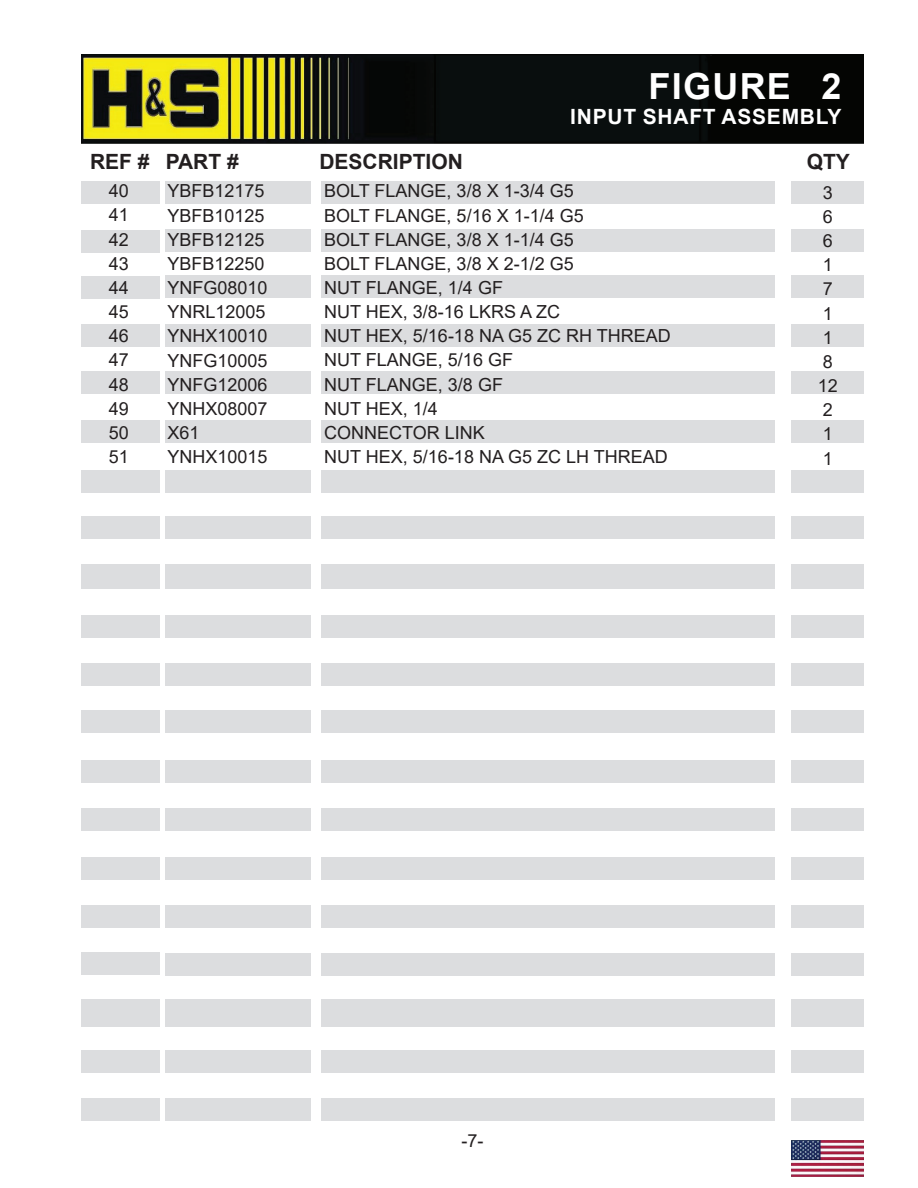
<style>
.page{position:relative;width:918px;height:1188px;background:#fff}
.page>*{position:absolute;margin:0;border:0;box-sizing:border-box;transform-origin:0 0}
.t1{font:700 36px "Arial";letter-spacing:.035em;color:#fff}
.t2{font:700 21px "Arial";color:#231f20}
.t3{font:700 21px "Arial";letter-spacing:.035em;color:#fff}
.t4{font:18px/24.2px "Arial";color:#231f20}
</style>
<div class="page">
<div style="left:81px;top:181px;width:78px;height:23px;background:#dcdddf"></div>
<div style="left:81px;top:230px;width:78px;height:23px;background:#dcdddf"></div>
<div style="left:81px;top:276px;width:78px;height:22px;background:#dcdddf"></div>
<div style="left:81px;top:324px;width:78px;height:23px;background:#dcdddf"></div>
<div style="left:81px;top:371px;width:78px;height:23px;background:#dcdddf"></div>
<div style="left:81px;top:420px;width:78px;height:23px;background:#dcdddf"></div>
<div style="left:81px;top:470px;width:78px;height:23px;background:#dcdddf"></div>
<div style="left:81px;top:516px;width:78px;height:23px;background:#dcdddf"></div>
<div style="left:81px;top:565px;width:78px;height:24px;background:#dcdddf"></div>
<div style="left:81px;top:615px;width:78px;height:22px;background:#dcdddf"></div>
<div style="left:81px;top:663px;width:78px;height:23px;background:#dcdddf"></div>
<div style="left:81px;top:710px;width:78px;height:23px;background:#dcdddf"></div>
<div style="left:81px;top:760px;width:78px;height:23px;background:#dcdddf"></div>
<div style="left:81px;top:1098px;width:78px;height:22px;background:#dcdddf"></div>
<div style="left:81px;top:808px;width:78px;height:23px;background:#dcdddf"></div>
<div style="left:81px;top:857px;width:78px;height:23px;background:#dcdddf"></div>
<div style="left:81px;top:905px;width:78px;height:23px;background:#dcdddf"></div>
<div style="left:81px;top:952px;width:78px;height:23px;background:#dcdddf"></div>
<div style="left:81px;top:1000px;width:78px;height:27px;background:#dcdddf"></div>
<div style="left:81px;top:1050px;width:78px;height:22px;background:#dcdddf"></div>
<div style="left:165px;top:181px;width:145px;height:23px;background:#dcdddf"></div>
<div style="left:165px;top:229px;width:145px;height:23px;background:#dcdddf"></div>
<div style="left:165px;top:275px;width:145px;height:23px;background:#dcdddf"></div>
<div style="left:165px;top:324px;width:145px;height:23px;background:#dcdddf"></div>
<div style="left:165px;top:371px;width:145px;height:23px;background:#dcdddf"></div>
<div style="left:165px;top:420px;width:145px;height:23px;background:#dcdddf"></div>
<div style="left:165px;top:470px;width:145px;height:23px;background:#dcdddf"></div>
<div style="left:165px;top:516px;width:145px;height:23px;background:#dcdddf"></div>
<div style="left:165px;top:564px;width:145px;height:25px;background:#dcdddf"></div>
<div style="left:165px;top:615px;width:145px;height:22px;background:#dcdddf"></div>
<div style="left:165px;top:663px;width:145px;height:23px;background:#dcdddf"></div>
<div style="left:165px;top:710px;width:145px;height:23px;background:#dcdddf"></div>
<div style="left:165px;top:760px;width:145px;height:23px;background:#dcdddf"></div>
<div style="left:165px;top:1098px;width:145px;height:23px;background:#dcdddf"></div>
<div style="left:165px;top:808px;width:145px;height:23px;background:#dcdddf"></div>
<div style="left:165px;top:857px;width:145px;height:23px;background:#dcdddf"></div>
<div style="left:165px;top:905px;width:145px;height:23px;background:#dcdddf"></div>
<div style="left:165px;top:953px;width:145px;height:22px;background:#dcdddf"></div>
<div style="left:165px;top:1000px;width:145px;height:27px;background:#dcdddf"></div>
<div style="left:165px;top:1050px;width:145px;height:23px;background:#dcdddf"></div>
<div style="left:321px;top:181px;width:454px;height:23px;background:#dcdddf"></div>
<div style="left:321px;top:229px;width:454px;height:23px;background:#dcdddf"></div>
<div style="left:321px;top:275px;width:454px;height:23px;background:#dcdddf"></div>
<div style="left:321px;top:324px;width:454px;height:23px;background:#dcdddf"></div>
<div style="left:321px;top:371px;width:454px;height:23px;background:#dcdddf"></div>
<div style="left:321px;top:420px;width:454px;height:23px;background:#dcdddf"></div>
<div style="left:321px;top:470px;width:454px;height:23px;background:#dcdddf"></div>
<div style="left:321px;top:516px;width:454px;height:23px;background:#dcdddf"></div>
<div style="left:321px;top:564px;width:454px;height:25px;background:#dcdddf"></div>
<div style="left:321px;top:615px;width:454px;height:22px;background:#dcdddf"></div>
<div style="left:321px;top:663px;width:454px;height:23px;background:#dcdddf"></div>
<div style="left:321px;top:710px;width:454px;height:23px;background:#dcdddf"></div>
<div style="left:321px;top:760px;width:454px;height:23px;background:#dcdddf"></div>
<div style="left:321px;top:1098px;width:454px;height:23px;background:#dcdddf"></div>
<div style="left:321px;top:808px;width:454px;height:23px;background:#dcdddf"></div>
<div style="left:321px;top:857px;width:454px;height:23px;background:#dcdddf"></div>
<div style="left:321px;top:905px;width:454px;height:23px;background:#dcdddf"></div>
<div style="left:321px;top:953px;width:454px;height:22px;background:#dcdddf"></div>
<div style="left:321px;top:1000px;width:454px;height:27px;background:#dcdddf"></div>
<div style="left:321px;top:1050px;width:454px;height:23px;background:#dcdddf"></div>
<div style="left:791px;top:181px;width:73px;height:23px;background:#dcdddf"></div>
<div style="left:791px;top:229px;width:73px;height:23px;background:#dcdddf"></div>
<div style="left:791px;top:275px;width:73px;height:23px;background:#dcdddf"></div>
<div style="left:791px;top:324px;width:73px;height:23px;background:#dcdddf"></div>
<div style="left:791px;top:371px;width:73px;height:23px;background:#dcdddf"></div>
<div style="left:791px;top:420px;width:73px;height:23px;background:#dcdddf"></div>
<div style="left:791px;top:470px;width:73px;height:23px;background:#dcdddf"></div>
<div style="left:791px;top:516px;width:73px;height:23px;background:#dcdddf"></div>
<div style="left:791px;top:564px;width:73px;height:25px;background:#dcdddf"></div>
<div style="left:791px;top:615px;width:73px;height:22px;background:#dcdddf"></div>
<div style="left:791px;top:663px;width:73px;height:23px;background:#dcdddf"></div>
<div style="left:791px;top:710px;width:73px;height:23px;background:#dcdddf"></div>
<div style="left:791px;top:760px;width:73px;height:23px;background:#dcdddf"></div>
<div style="left:791px;top:1098px;width:73px;height:23px;background:#dcdddf"></div>
<div style="left:791px;top:808px;width:73px;height:23px;background:#dcdddf"></div>
<div style="left:791px;top:857px;width:73px;height:23px;background:#dcdddf"></div>
<div style="left:791px;top:905px;width:73px;height:23px;background:#dcdddf"></div>
<div style="left:791px;top:953px;width:73px;height:22px;background:#dcdddf"></div>
<div style="left:791px;top:1000px;width:73px;height:27px;background:#dcdddf"></div>
<div style="left:791px;top:1050px;width:73px;height:23px;background:#dcdddf"></div>
<img style="left:792px;top:1140px;width:72px;height:36px">
<img style="left:81px;top:54px;width:783px;height:90px">
<h1 class="t1" style="left:649px;top:60px;width:144px">FIGURE</h1>
<p class="t3" style="left:570px;top:102px;width:273px">INPUT SHAFT ASSEMBLY</p>
<h1 class="t1" style="left:821px;top:60px;width:22px">2</h1>
<p class="t2" style="left:90px;top:147px;width:150px">REF # PART #</p>
<p class="t2" style="left:319px;top:147px;width:145px">DESCRIPTION</p>
<p class="t2" style="left:807px;top:147px;width:45px">QTY</p>
<p class="t4" style="left:109px;top:179px;width:22px;text-align:justify">40<br>41<br>42<br>43<br>44<br>45<br>46<br>47<br>48<br>49<br>50<br>51</p>
<p class="t4" style="left:818px;top:180px;width:22px">3<br>6<br>6<br>1<br>7<br>1<br>1<br>8<br>12<br>2<br>1<br>1</p>
<p class="t4" style="left:324px;top:179px;width:348px">BOLT FLANGE, 3/8 X 1-3/4 G5<br>BOLT FLANGE, 5/16 X 1-1/4 G5<br>BOLT FLANGE, 3/8 X 1-1/4 G5<br>BOLT FLANGE, 3/8 X 2-1/2 G5<br>NUT FLANGE, 1/4 GF<br>NUT HEX, 3/8-16 LKRS A ZC<br>NUT HEX, 5/16-18 NA G5 ZC RH THREAD<br>NUT FLANGE, 5/16 GF<br>NUT FLANGE, 3/8 GF<br>NUT HEX, 1/4<br>CONNECTOR LINK<br>NUT HEX, 5/16-18 NA G5 ZC LH THREAD</p>
<p class="t4" style="left:167px;top:179px;width:102px">YBFB12175<br>YBFB10125<br>YBFB12125<br>YBFB12250<br>YNFG08010<br>YNRL12005<br>YNHX10010<br>YNFG10005<br>YNFG12006<br>YNHX08007<br>X61<br>YNHX10015</p>
<p class="t4" style="left:462px;top:1129px;width:23px">-7-</p>
</div>
